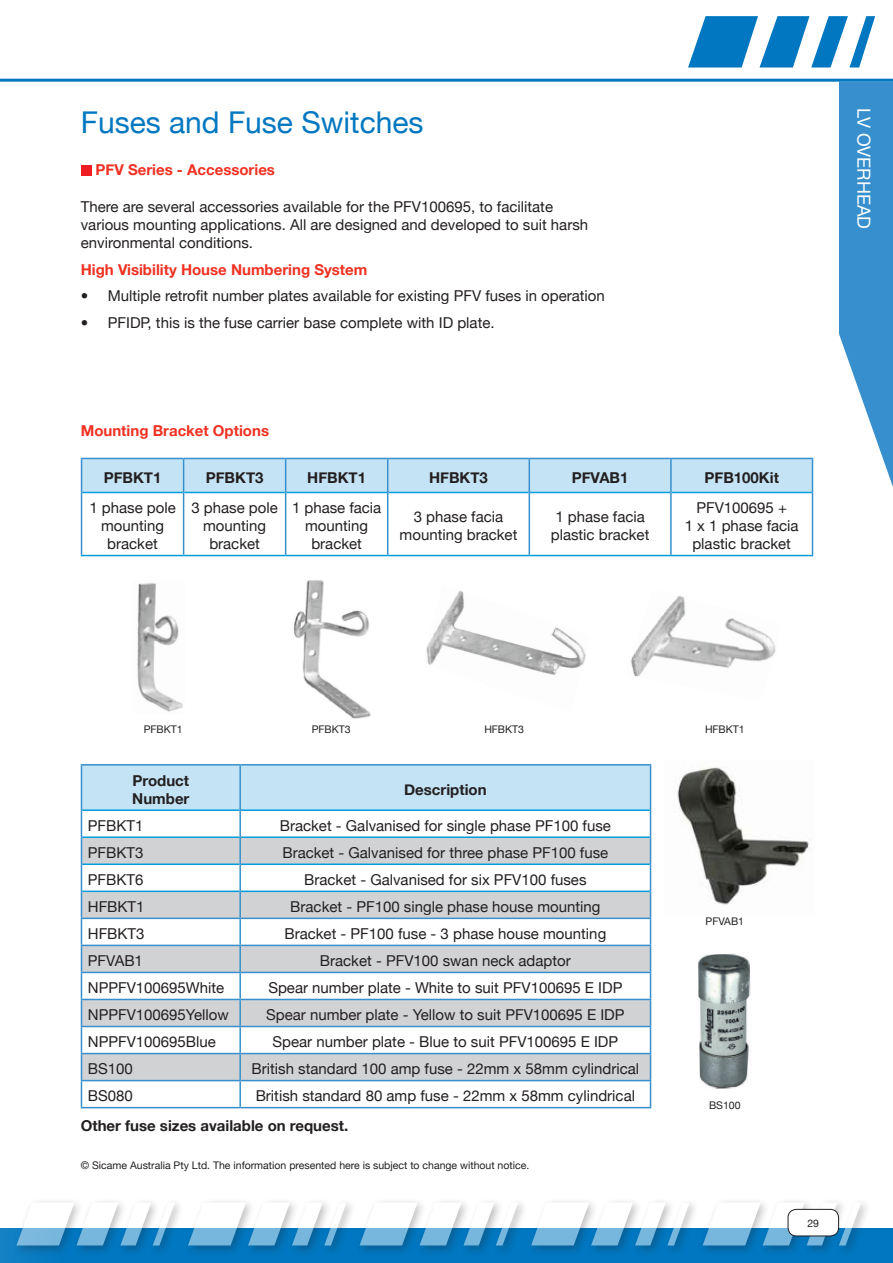
<style>
.page{position:relative;width:893px;height:1263px;background:#fff}
.page>*{position:absolute;margin:0;border:0;box-sizing:border-box;transform-origin:0 0}
.t1{font:30px "Helvetica Neue";color:#0077c0}
.t2{font:18px "Helvetica Neue";color:#fff}
.t3{font:15px/18px "Helvetica Neue";color:#231f20;text-align:center}
.t4{font:700 15px "Helvetica Neue";color:#231f20}
.t5{font:700 15px "Helvetica Neue";color:#ef3122}
.t6{font:10.5px "Helvetica Neue";color:#231f20}
</style>
<div class="page">
<svg style="left:839px;top:82px;width:54px;height:405px"></svg>
<svg style="left:688px;top:16px;width:187px;height:51px"></svg>
<div style="left:0;top:1228px;width:893px;height:35px;background:#0077c0"></div>
<div style="left:698px;top:1197px;width:173px;height:60px;background:#231f20;opacity:.61"></div>
<svg style="left:703px;top:1202px;width:158px;height:43px"></svg>
<div style="left:355px;top:1197px;width:173px;height:60px;background:#231f20;opacity:.61"></div>
<svg style="left:360px;top:1202px;width:158px;height:43px"></svg>
<div style="left:12px;top:1197px;width:173px;height:60px;background:#231f20;opacity:.61"></div>
<svg style="left:16px;top:1202px;width:159px;height:43px"></svg>
<div style="left:527px;top:1197px;width:173px;height:60px;background:#231f20;opacity:.61"></div>
<svg style="left:531px;top:1202px;width:158px;height:43px"></svg>
<div style="left:184px;top:1197px;width:173px;height:60px;background:#231f20;opacity:.61"></div>
<svg style="left:188px;top:1202px;width:158px;height:43px"></svg>
<div style="left:788px;top:1209px;width:51px;height:27px;background:#fff;border-radius:9px"></div>
<div style="left:788px;top:1209px;width:51px;height:27px;border:1px solid #231f20;border-radius:9px"></div>
<hr style="left:0;top:79px;width:893px;height:3px;background:#0077c0">
<img style="left:137px;top:580px;width:639px;height:139px">
<svg style="left:82px;top:459px;width:730px;height:33px;background:#c1e2f5"></svg>
<hr style="left:184px;top:492px;width:101px;height:1px;background:#009cdb">
<hr style="left:286px;top:492px;width:101px;height:1px;background:#009cdb">
<hr style="left:388px;top:492px;width:141px;height:1px;background:#009cdb">
<hr style="left:530px;top:492px;width:140px;height:1px;background:#009cdb">
<hr style="left:672px;top:492px;width:140px;height:1px;background:#009cdb">
<hr style="left:82px;top:492px;width:101px;height:1px;background:#009cdb">
<hr style="left:81px;top:555px;width:103px;height:1px;background:#009cdb">
<hr style="left:184px;top:555px;width:102px;height:1px;background:#009cdb">
<hr style="left:286px;top:555px;width:102px;height:1px;background:#009cdb">
<hr style="left:388px;top:555px;width:141px;height:1px;background:#009cdb">
<hr style="left:529px;top:555px;width:142px;height:1px;background:#009cdb">
<hr style="left:671px;top:555px;width:142px;height:1px;background:#009cdb">
<hr style="left:81px;top:458px;width:103px;height:1px;background:#3790cd">
<hr style="left:81px;top:459px;width:1px;height:33px;background:#3790cd">
<hr style="left:184px;top:458px;width:102px;height:1px;background:#3790cd">
<hr style="left:183px;top:459px;width:1px;height:33px;background:#3790cd">
<hr style="left:286px;top:458px;width:102px;height:1px;background:#3790cd">
<hr style="left:285px;top:459px;width:1px;height:33px;background:#3790cd">
<hr style="left:388px;top:458px;width:141px;height:1px;background:#3790cd">
<hr style="left:387px;top:459px;width:1px;height:33px;background:#3790cd">
<hr style="left:529px;top:458px;width:142px;height:1px;background:#3790cd">
<hr style="left:529px;top:459px;width:1px;height:33px;background:#3790cd">
<hr style="left:671px;top:458px;width:142px;height:1px;background:#3790cd">
<hr style="left:670px;top:459px;width:2px;height:33px;background:#3790cd">
<hr style="left:812px;top:459px;width:1px;height:33px;background:#3790cd">
<hr style="left:81px;top:492px;width:1px;height:63px;background:#3790cd">
<hr style="left:183px;top:492px;width:1px;height:63px;background:#3790cd">
<hr style="left:285px;top:492px;width:1px;height:63px;background:#3790cd">
<hr style="left:387px;top:492px;width:1px;height:63px;background:#3790cd">
<hr style="left:529px;top:492px;width:1px;height:63px;background:#3790cd">
<hr style="left:670px;top:492px;width:2px;height:63px;background:#3790cd">
<hr style="left:812px;top:492px;width:1px;height:63px;background:#3790cd">
<div style="left:81px;top:165px;width:10px;height:10px;background:#ee1d23"></div>
<hr style="left:81px;top:764px;width:159px;height:1px;background:#3790cd">
<hr style="left:240px;top:764px;width:411px;height:1px;background:#3790cd">
<svg style="left:81px;top:765px;width:570px;height:342px"></svg>
<hr style="left:81px;top:1107px;width:159px;height:1px;background:#3790cd">
<hr style="left:240px;top:1107px;width:411px;height:1px;background:#3790cd">
<img style="left:677px;top:767px;width:133px;height:138px">
<img style="left:698px;top:953px;width:53px;height:136px">
<p class="t1" style="left:81px;top:104px;width:344px">Fuses and Fuse Switches</p>
<p class="t5" style="left:96px;top:161px;width:181px">PFV Series - Accessories</p>
<p class="t3" style="left:81px;top:197px;width:509px;text-align:left">There are several accessories available for the PFV100695, to facilitate various mounting applications. All are designed and developed to suit harsh environmental conditions.</p>
<p class="t5" style="left:81px;top:260px;width:288px">High Visibility House Numbering System</p>
<p class="t3" style="left:81px;top:286px;width:526px">• Multiple retrofit number plates available for existing PFV fuses in operation</p>
<p class="t3" style="left:81px;top:313px;width:415px">• PFIDP, this is the fuse carrier base complete with ID plate.</p>
<p class="t5" style="left:81px;top:422px;width:190px">Mounting Bracket Options</p>
<p class="t4" style="left:104px;top:468px;width:59px">PFBKT1</p>
<p class="t4" style="left:206px;top:468px;width:59px">PFBKT3</p>
<p class="t4" style="left:307px;top:468px;width:60px">HFBKT1</p>
<p class="t4" style="left:429px;top:468px;width:60px">HFBKT3</p>
<p class="t4" style="left:572px;top:468px;width:58px">PFVAB1</p>
<p class="t4" style="left:704px;top:468px;width:76px">PFB100Kit</p>
<p class="t3" style="left:89px;top:499px;width:88px">1 phase pole mounting bracket</p>
<p class="t3" style="left:191px;top:499px;width:88px">3 phase pole mounting bracket</p>
<p class="t3" style="left:292px;top:499px;width:91px">1 phase facia mounting bracket</p>
<p class="t3" style="left:400px;top:508px;width:119px">3 phase facia mounting bracket</p>
<p class="t3" style="left:551px;top:508px;width:100px">1 phase facia plastic bracket</p>
<p class="t3" style="left:696px;top:499px;width:92px">PFV100695 +</p>
<p class="t3" style="left:685px;top:517px;width:115px">1 x 1 phase facia plastic bracket</p>
<p class="t2" style="left:874px;top:108px;width:122px;rotate:90deg">LV OVERHEAD</p>
<p class="t6" style="left:144px;top:722px;width:40px">PFBKT1</p>
<p class="t6" style="left:312px;top:722px;width:40px">PFBKT3</p>
<p class="t6" style="left:484px;top:722px;width:41px">HFBKT3</p>
<p class="t6" style="left:705px;top:722px;width:41px">HFBKT1</p>
<p class="t4" style="left:132px;top:771px;width:58px">Product</p>
<p class="t4" style="left:132px;top:789px;width:59px">Number</p>
<p class="t4" style="left:404px;top:780px;width:84px">Description</p>
<p class="t3" style="left:88px;top:816px;width:57px">PFBKT1</p>
<p class="t3" style="left:280px;top:816px;width:333px">Bracket - Galvanised for single phase PF100 fuse</p>
<p class="t3" style="left:88px;top:843px;width:57px">PFBKT3</p>
<p class="t3" style="left:282px;top:843px;width:327px">Bracket - Galvanised for three phase PF100 fuse</p>
<p class="t3" style="left:88px;top:870px;width:57px">PFBKT6</p>
<p class="t3" style="left:304px;top:870px;width:284px">Bracket - Galvanised for six PFV100 fuses</p>
<p class="t3" style="left:88px;top:897px;width:58px">HFBKT1</p>
<p class="t3" style="left:290px;top:897px;width:312px">Bracket - PF100 single phase house mounting</p>
<p class="t3" style="left:88px;top:924px;width:58px">HFBKT3</p>
<p class="t3" style="left:284px;top:924px;width:323px">Bracket - PF100 fuse - 3 phase house mounting</p>
<p class="t3" style="left:88px;top:951px;width:57px">PFVAB1</p>
<p class="t3" style="left:320px;top:951px;width:252px">Bracket - PFV100 swan neck adaptor</p>
<p class="t3" style="left:88px;top:978px;width:138px">NPPFV100695White</p>
<p class="t3" style="left:268px;top:978px;width:355px">Spear number plate - White to suit PFV100695 E IDP</p>
<p class="t3" style="left:88px;top:1005px;width:142px">NPPFV100695Yellow</p>
<p class="t3" style="left:266px;top:1005px;width:360px">Spear number plate - Yellow to suit PFV100695 E IDP</p>
<p class="t3" style="left:88px;top:1033px;width:130px">NPPFV100695Blue</p>
<p class="t3" style="left:273px;top:1033px;width:347px">Spear number plate - Blue to suit PFV100695 E IDP</p>
<p class="t3" style="left:88px;top:1060px;width:47px">BS100</p>
<p class="t3" style="left:251px;top:1060px;width:389px">British standard 100 amp fuse - 22mm x 58mm cylindrical</p>
<p class="t3" style="left:88px;top:1087px;width:47px">BS080</p>
<p class="t3" style="left:256px;top:1087px;width:381px">British standard 80 amp fuse - 22mm x 58mm cylindrical</p>
<p class="t4" style="left:81px;top:1116px;width:269px">Other fuse sizes available on request.</p>
<p class="t6" style="left:81px;top:1159px;width:450px">© Sicame Australia Pty Ltd. The information presented here is subject to change without notice.</p>
<p class="t6" style="left:705px;top:915px;width:40px">PFVAB1</p>
<p class="t6" style="left:709px;top:1099px;width:33px">BS100</p>
<p class="t6" style="left:807px;top:1217px;width:13px">29</p>
</div>
